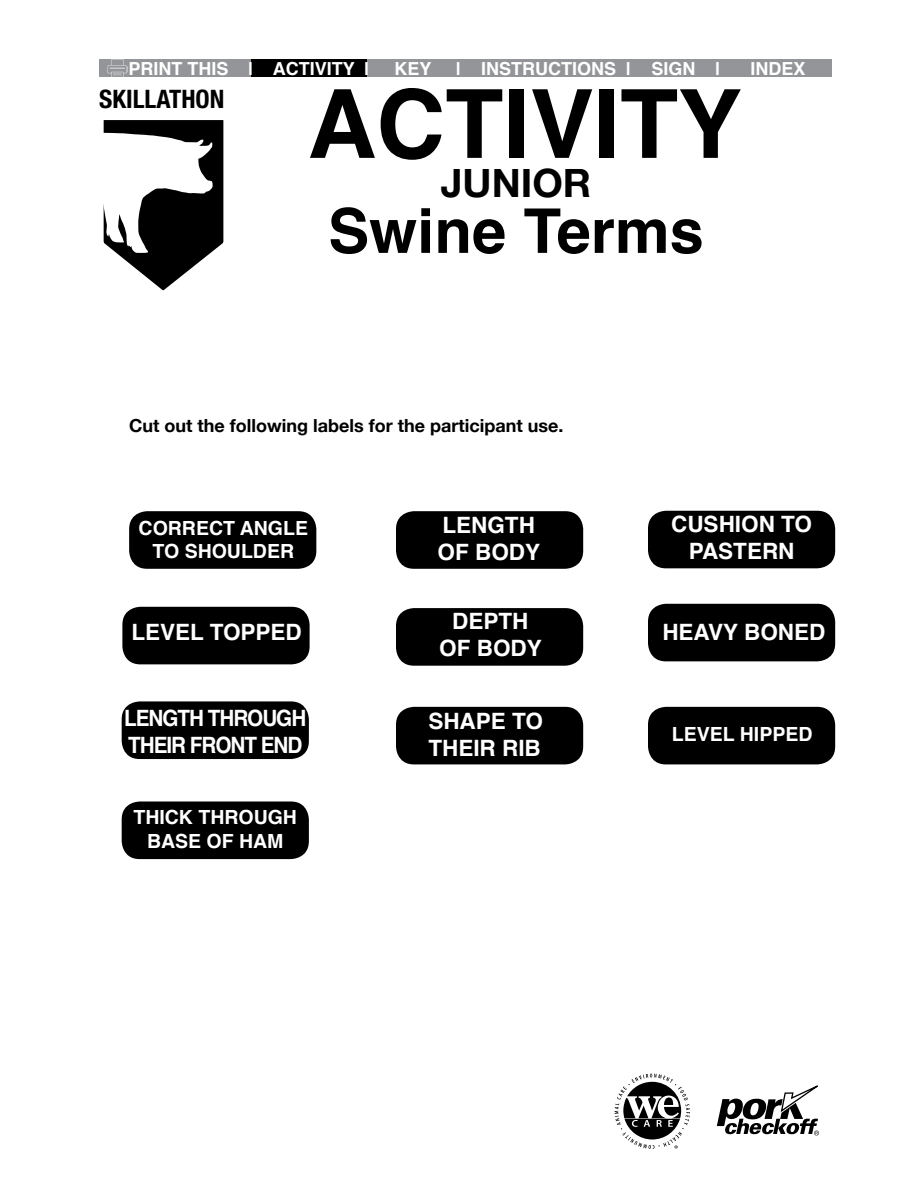
<style>
.page{position:relative;width:918px;height:1188px;background:#fff}
.page>*{position:absolute;margin:0;border:0;box-sizing:border-box;transform-origin:0 0}
.t1{font:700 95.25px "Helvetica";color:#000}
.t2{font:700 61.65px "Helvetica";color:#000}
.t3{font:700 39.3px "Helvetica Neue LT Std";color:#000}
.t4{font:700 condensed 25.5px "Helvetica Neue LT Std";color:#000}
.t5{font:700 22.5px/27px "Helvetica";color:#fff}
.t6{font:700 22.5px/27px "Helvetica";letter-spacing:-.05em;color:#fff;scale:.92 1}
.t7{font:700 19.5px/23.4px "Helvetica";color:#fff;text-align:center}
.t8{font:700 18px "Helvetica";color:#fff}
.t9{font:700 18px "Helvetica Neue";color:#000}
</style>
<div class="page">
<div style="left:99px;top:59px;width:733px;height:18px;background:#939598"></div>
<div style="left:251px;top:59px;width:116px;height:18px;background:#000"></div>
<img style="left:107px;top:59px;width:21px;height:18px">
<svg style="left:103px;top:120px;width:121px;height:171px"></svg>
<svg style="left:717px;top:1085px;width:102px;height:50px"></svg>
<svg style="left:615px;top:1074px;width:75px;height:75px"></svg>
<div style="left:122px;top:607px;width:188px;height:57px;background:#000;border-radius:18px"></div>
<div style="left:129px;top:511px;width:187px;height:58px;background:#000;border-radius:18px"></div>
<div style="left:396px;top:707px;width:187px;height:57px;background:#000;border-radius:18px"></div>
<div style="left:648px;top:604px;width:187px;height:57px;background:#000;border-radius:18px"></div>
<div style="left:122px;top:802px;width:187px;height:57px;background:#000;border-radius:18px"></div>
<div style="left:396px;top:608px;width:187px;height:58px;background:#000;border-radius:18px"></div>
<div style="left:648px;top:707px;width:187px;height:57px;background:#000;border-radius:18px"></div>
<div style="left:396px;top:511px;width:187px;height:58px;background:#000;border-radius:18px"></div>
<div style="left:122px;top:701px;width:187px;height:58px;background:#000;border-radius:18px"></div>
<div style="left:648px;top:511px;width:187px;height:57px;background:#000;border-radius:18px"></div>
<p class="t8" style="left:128px;top:54px;width:243px">PRINT THIS | ACTIVITY |</p>
<p class="t8" style="left:395px;top:54px;width:39px">KEY</p>
<p class="t8" style="left:456px;top:54px;width:266px">| INSTRUCTIONS | SIGN |</p>
<p class="t8" style="left:750px;top:54px;width:57px">INDEX</p>
<p class="t4" style="left:99px;top:84px;width:127px">SKILLATHON</p>
<h1 class="t1" style="left:308px;top:47px;width:436px">ACTIVITY</h1>
<h3 class="t3" style="left:441px;top:159px;width:152px">JUNIOR</h3>
<h2 class="t2" style="left:328px;top:181px;width:377px">Swine Terms</h2>
<p class="t9" style="left:129px;top:411px;width:436px">Cut out the following labels for the participant use.</p>
<p class="t7" style="left:139px;top:516px;width:171px">CORRECT ANGLE<br>TO SHOULDER</p>
<p class="t5" style="left:131px;top:619px;width:172px">LEVEL TOPPED</p>
<p class="t6" style="left:124px;top:704px;width:199px">LENGTH THROUGH<br>THEIR FRONT END</p>
<p class="t7" style="left:133px;top:806px;width:165px">THICK THROUGH<br>BASE OF HAM</p>
<p class="t5" style="left:438px;top:512px;width:104px">LENGTH<br>OF BODY</p>
<p class="t5" style="left:439px;top:608px;width:104px;text-align:center">DEPTH<br>OF BODY</p>
<p class="t5" style="left:428px;top:708px;width:116px">SHAPE TO<br>THEIR RIB</p>
<p class="t5" style="left:671px;top:511px;width:142px;text-align:center">CUSHION TO<br>PASTERN</p>
<p class="t5" style="left:662px;top:619px;width:164px">HEAVY BONED</p>
<p class="t7" style="left:672px;top:723px;width:142px">LEVEL HIPPED</p>
</div>
